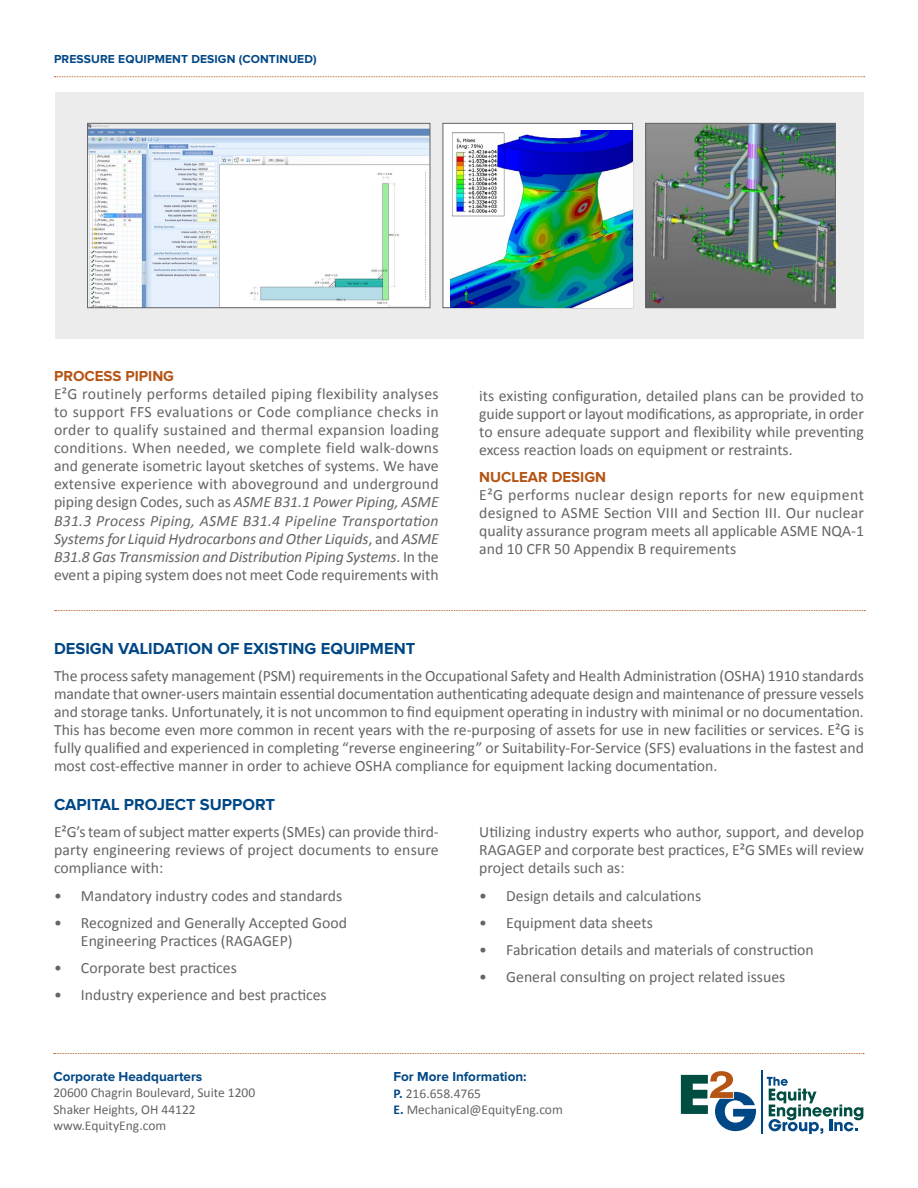
<style>
.page{position:relative;width:918px;height:1188px;background:#fff}
.page>*{position:absolute;margin:0;border:0;box-sizing:border-box;transform-origin:0 0}
.t1{font:700 16.5px "Proxima Nova";color:#004785}
.t2{font:15.75px/18px "Calibri";color:#636466;text-align:justify}
.t3{font:700 15px "Proxima Nova";color:#b55414}
.t4{font:13.5px/16.2px "Calibri";color:#636466}
.t5{font:700 13.5px "Proxima Nova";color:#004785}
.t6{font:700 12px "Proxima Nova";letter-spacing:.01em;color:#004785}
.s1{font-style:italic}
.s2{font-weight:700;color:#004785}
</style>
<div class="page">
<div style="left:55px;top:92px;width:809px;height:247px;background:#ececed"></div>
<div style="left:443px;top:123px;width:190px;height:185px;background:#fff;border:1px solid #636466"></div>
<svg style="left:54px;top:76px;width:811px;height:1px"></svg>
<svg style="left:767px;top:1077px;width:96px;height:57px"></svg>
<hr style="left:761px;top:1071px;width:2px;height:63px;background:#004785">
<svg style="left:681px;top:1071px;width:75px;height:60px"></svg>
<svg style="left:54px;top:1053px;width:810px;height:1px"></svg>
<svg style="left:55px;top:610px;width:810px;height:1px"></svg>
<img style="left:89px;top:125px;width:339px;height:181px">
<div style="left:87px;top:123px;width:343px;height:185px;border:1px solid #636466"></div>
<img style="left:647px;top:125px;width:187px;height:181px">
<div style="left:645px;top:123px;width:191px;height:185px;border:1px solid #636466"></div>
<img style="left:451px;top:131px;width:181px;height:177px">
<p class="t6" style="left:54px;top:53px;width:264px">PRESSURE EQUIPMENT DESIGN (CONTINUED)</p>
<p class="t3" style="left:54px;top:370px;width:122px">PROCESS PIPING</p>
<p class="t2" style="left:54px;top:385px;width:386px">E²G routinely performs detailed piping flexibility analyses to support FFS evaluations or Code compliance checks in order to qualify sustained and thermal expansion loading conditions. When needed, we complete field walk-downs and generate isometric layout sketches of systems. We have extensive experience with aboveground and underground piping design Codes, such as <span class="s1">ASME B31.1 Power Piping, ASME B31.3 Process Piping, ASME B31.4 Pipeline Transportation Systems for Liquid Hydrocarbons and Other Liquids</span>, and <span class="s1">ASME B31.8 Gas Transmission and Distribution Piping Systems</span>. In the event a piping system does not meet Code requirements with</p>
<p class="t2" style="left:479px;top:387px;width:386px">its existing configuration, detailed plans can be provided to guide support or layout modifications, as appropriate, in order to ensure adequate support and flexibility while preventing excess reaction loads on equipment or restraints.</p>
<p class="t3" style="left:479px;top:470px;width:128px">NUCLEAR DESIGN</p>
<p class="t2" style="left:479px;top:486px;width:386px">E²G performs nuclear design reports for new equipment designed to ASME Section VIII and Section III. Our nuclear quality assurance program meets all applicable ASME NQA-1 and 10 CFR 50 Appendix B requirements</p>
<p class="t1" style="left:54px;top:641px;width:363px">DESIGN VALIDATION OF EXISTING EQUIPMENT</p>
<p class="t2" style="left:54px;top:667px;width:811px">The process safety management (PSM) requirements in the Occupational Safety and Health Administration (OSHA) 1910 standards mandate that owner-users maintain essential documentation authenticating adequate design and maintenance of pressure vessels and storage tanks. Unfortunately, it is not uncommon to find equipment operating in industry with minimal or no documentation.<br>This has become even more common in recent years with the re-purposing of assets for use in new facilities or services. E²G is fully qualified and experienced in completing “reverse engineering” or Suitability-For-Service (SFS) evaluations in the fastest and most cost-effective manner in order to achieve OSHA compliance for equipment lacking documentation.</p>
<p class="t1" style="left:54px;top:797px;width:223px">CAPITAL PROJECT SUPPORT</p>
<p class="t2" style="left:54px;top:823px;width:386px">E²G’s team of subject matter experts (SMEs) can provide third&shy;party engineering reviews of project documents to ensure compliance with:</p>
<p class="t2" style="left:54px;top:886px;width:290px">• Mandatory industry codes and standards</p>
<p class="t2" style="left:81px;top:913px;width:268px;text-indent:-27px">• Recognized and Generally Accepted Good<br>Engineering Practices (RAGAGEP)</p>
<p class="t2" style="left:54px;top:958px;width:184px">• Corporate best practices</p>
<p class="t2" style="left:54px;top:985px;width:274px">• Industry experience and best practices</p>
<p class="t2" style="left:479px;top:823px;width:386px">Utilizing industry experts who author, support, and develop RAGAGEP and corporate best practices, E²G SMEs will review project details such as:</p>
<p class="t2" style="left:479px;top:886px;width:223px">• Design details and calculations</p>
<p class="t2" style="left:479px;top:913px;width:175px">• Equipment data sheets</p>
<p class="t2" style="left:479px;top:940px;width:336px">• Fabrication details and materials of construction</p>
<p class="t2" style="left:479px;top:967px;width:308px">• General consulting on project related issues</p>
<p class="t5" style="left:53px;top:1071px;width:150px">Corporate Headquarters</p>
<p class="t4" style="left:53px;top:1085px;width:203px">20600 Chagrin Boulevard, Suite 1200<br>Shaker Heights, OH 44122 www.EquityEng.com</p>
<p class="t5" style="left:393px;top:1071px;width:135px">For More Information:</p>
<p class="t4" style="left:393px;top:1085px;width:171px"><span class="s2">P.</span> 216.658.4765<br><span class="s2">E.</span> Mechanical@EquityEng.com</p>
</div>
